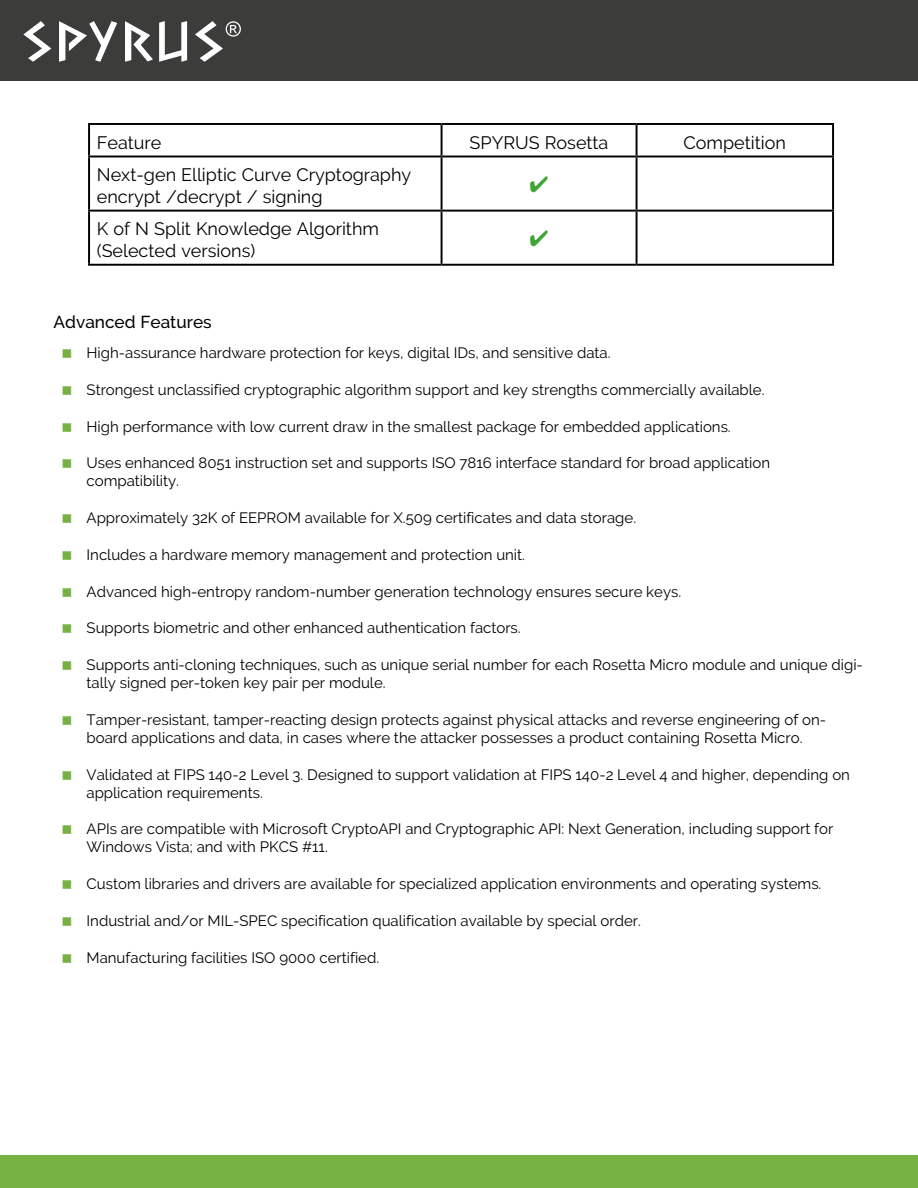
<style>
.page{position:relative;width:918px;height:1188px;background:#fff}
.page>*{position:absolute;margin:0;border:0;box-sizing:border-box;transform-origin:0 0}
.t1{font:18px/21.6px "Raleway";color:#000}
.t2{font:500 17.25px "Raleway";color:#000}
.t3{font:15px/18px "Raleway";color:#000}
</style>
<div class="page">
<div style="left:0;top:0;width:918px;height:81px;background:#3c3c3b"></div>
<svg style="left:23px;top:21px;width:28px;height:41px"></svg>
<svg style="left:59px;top:21px;width:58px;height:41px"></svg>
<svg style="left:125px;top:21px;width:28px;height:41px"></svg>
<svg style="left:159px;top:21px;width:28px;height:41px"></svg>
<svg style="left:195px;top:21px;width:46px;height:41px"></svg>
<div style="left:0;top:1155px;width:918px;height:33px;background:#75b243"></div>
<hr style="left:88px;top:123px;width:354px;height:2px;background:#000">
<hr style="left:88px;top:125px;width:2px;height:31px;background:#000">
<hr style="left:442px;top:123px;width:195px;height:2px;background:#000">
<hr style="left:441px;top:125px;width:2px;height:31px;background:#000">
<hr style="left:637px;top:123px;width:197px;height:2px;background:#000">
<hr style="left:636px;top:125px;width:2px;height:31px;background:#000">
<hr style="left:832px;top:125px;width:2px;height:31px;background:#000">
<hr style="left:88px;top:156px;width:354px;height:1px;background:#000">
<hr style="left:88px;top:157px;width:2px;height:53px;background:#000">
<hr style="left:442px;top:156px;width:195px;height:1px;background:#000">
<hr style="left:441px;top:157px;width:2px;height:53px;background:#000">
<hr style="left:637px;top:156px;width:197px;height:1px;background:#000">
<hr style="left:636px;top:157px;width:2px;height:53px;background:#000">
<hr style="left:832px;top:157px;width:2px;height:53px;background:#000">
<hr style="left:88px;top:210px;width:354px;height:2px;background:#000">
<hr style="left:88px;top:212px;width:2px;height:52px;background:#000">
<hr style="left:442px;top:210px;width:195px;height:2px;background:#000">
<hr style="left:441px;top:212px;width:2px;height:52px;background:#000">
<hr style="left:637px;top:210px;width:197px;height:2px;background:#000">
<hr style="left:636px;top:212px;width:2px;height:52px;background:#000">
<hr style="left:832px;top:212px;width:2px;height:52px;background:#000">
<hr style="left:88px;top:264px;width:354px;height:2px;background:#000">
<hr style="left:442px;top:264px;width:195px;height:2px;background:#000">
<hr style="left:637px;top:264px;width:197px;height:2px;background:#000">
<p class="t1" style="left:97px;top:132px;width:66px">Feature</p>
<p class="t1" style="left:470px;top:132px;width:140px">SPYRUS Rosetta</p>
<p class="t1" style="left:684px;top:132px;width:104px">Competition</p>
<p class="t1" style="left:97px;top:164px;width:316px">Next-gen Elliptic Curve Cryptography encrypt /decrypt / signing</p>
<p class="t1" style="left:97px;top:218px;width:284px">K of N Split Knowledge Algorithm (Selected versions)</p>
<p class="t2" style="left:54px;top:312px;width:160px">Advanced Features</p>
<p class="t3" style="left:87px;top:344px;width:526px">High-assurance hardware protection for keys, digital IDs, and sensitive data.</p>
<p class="t3" style="left:87px;top:381px;width:680px">Strongest unclassified cryptographic algorithm support and key strengths commercially available.</p>
<p class="t3" style="left:87px;top:417px;width:646px">High performance with low current draw in the smallest package for embedded applications.</p>
<p class="t3" style="left:87px;top:454px;width:685px">Uses enhanced 8051 instruction set and supports ISO 7816 interface standard for broad application compatibility.</p>
<p class="t3" style="left:87px;top:509px;width:551px">Approximately 32K of EEPROM available for X.509 certificates and data storage.</p>
<p class="t3" style="left:87px;top:546px;width:440px">Includes a hardware memory management and protection unit.</p>
<p class="t3" style="left:87px;top:582px;width:596px">Advanced high-entropy random-number generation technology ensures secure keys.</p>
<p class="t3" style="left:87px;top:619px;width:436px">Supports biometric and other enhanced authentication factors.</p>
<p class="t3" style="left:87px;top:656px;width:778px">Supports anti-cloning techniques, such as unique serial number for each Rosetta Micro module and unique digi&shy;tally signed per-token key pair per module.</p>
<p class="t3" style="left:87px;top:711px;width:741px">Tamper-resistant, tamper-reacting design protects against physical attacks and reverse engineering of on&shy;board applications and data, in cases where the attacker possesses a product containing Rosetta Micro.</p>
<p class="t3" style="left:87px;top:765px;width:765px">Validated at FIPS 140-2 Level 3. Designed to support validation at FIPS 140-2 Level 4 and higher, depending on application requirements.</p>
<p class="t3" style="left:87px;top:820px;width:748px">APIs are compatible with Microsoft CryptoAPI and Cryptographic API: Next Generation, including support for<br>Windows Vista; and with PKCS #11.</p>
<p class="t3" style="left:87px;top:875px;width:736px">Custom libraries and drivers are available for specialized application environments and operating systems.</p>
<p class="t3" style="left:87px;top:912px;width:556px">Industrial and/or MIL-SPEC specification qualification available by special order.</p>
<p class="t3" style="left:87px;top:948px;width:294px">Manufacturing facilities ISO 9000 certified.</p>
</div>
